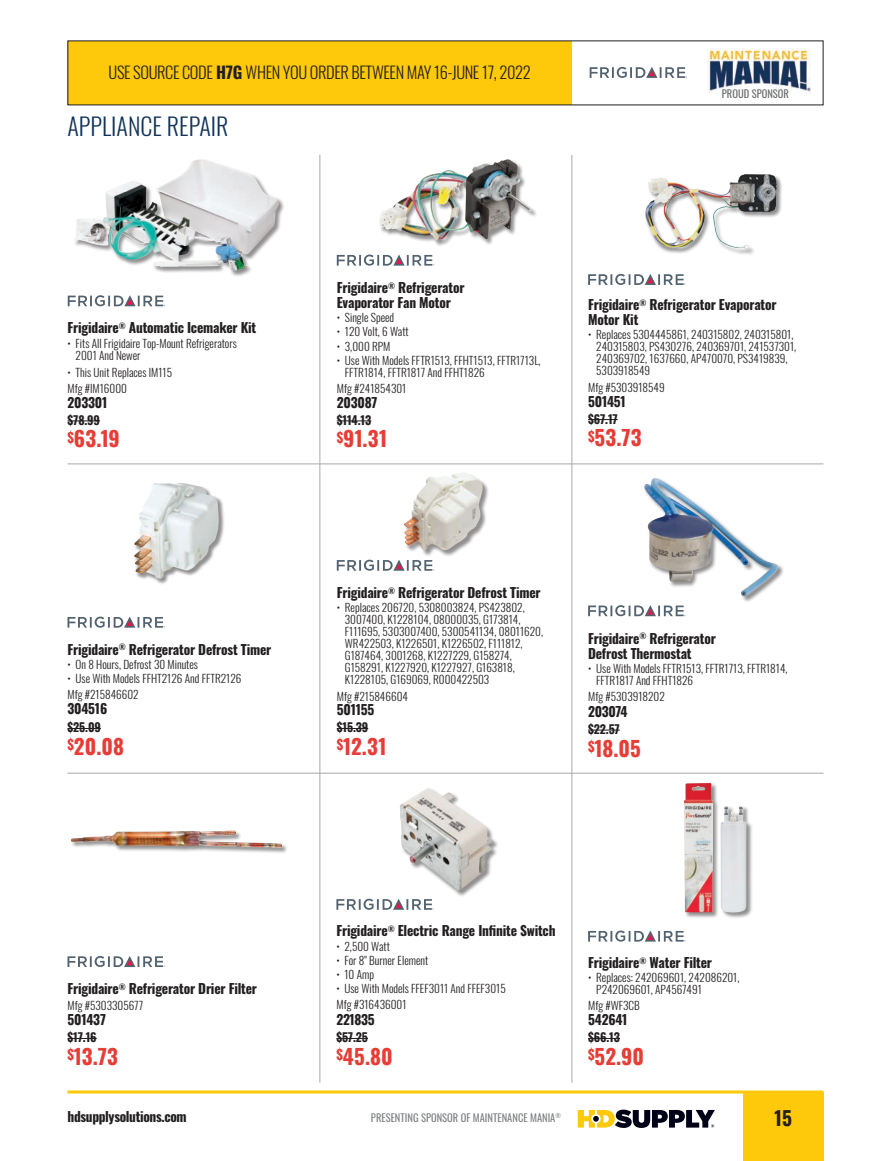
<style>
.page{position:relative;width:891px;height:1161px;background:#fff}
.page>*{position:absolute;margin:0;border:0;box-sizing:border-box;transform-origin:0 0}
.t1{font:300 24px "Oswald";color:#12345a}
.t2{font:700 21px "Oswald";letter-spacing:.005em;color:#e83c36}
.t3{font:700 19.5px "Oswald";color:#231f20}
.t4{font:300 16.5px "Oswald";letter-spacing:-.025em;color:#231f20}
.t5{font:700 13.5px/15px "Oswald";letter-spacing:-.015em;color:#231f20}
.t6{font:700 12px "Oswald";letter-spacing:-.01em;color:#231f20}
.t7{font:300 11.25px/12px "Oswald";color:#231f20}
.t8{font:10.5px "Oswald";color:#808285}
.t9{font:10.5px "Oswald";color:#6c6d70}
.s1{font-weight:700}
</style>
<div class="page">
<div style="left:68px;top:41px;width:504px;height:64px;background:#fec80b"></div>
<svg style="left:68px;top:1090px;width:756px;height:4px;background:#fed547"></svg>
<svg style="left:578px;top:1110px;width:137px;height:18px"></svg>
<img style="left:708px;top:49px;width:103px;height:44px">
<div style="left:743px;top:1092px;width:81px;height:69px;background:#fec80b"></div>
<hr style="left:67px;top:464px;width:756px;height:1px;background:#a8a9ad">
<hr style="left:67px;top:773px;width:756px;height:1px;background:#a8a9ad">
<hr style="left:320px;top:155px;width:1px;height:928px;background:#a8a9ad">
<hr style="left:572px;top:155px;width:1px;height:928px;background:#a8a9ad">
<hr style="left:68px;top:421px;width:32px;height:1px;background:#231f20">
<svg style="left:68px;top:295px;width:97px;height:11px"></svg>
<div style="left:74px;top:159px;width:211px;height:118px;background:#231f20;opacity:.5"></div>
<img style="left:74px;top:159px;width:149px;height:109px">
<div style="left:379px;top:159px;width:159px;height:88px;background:#231f20;opacity:.5"></div>
<img style="left:379px;top:159px;width:152px;height:82px">
<hr style="left:337px;top:421px;width:34px;height:1px;background:#231f20">
<svg style="left:337px;top:255px;width:97px;height:11px"></svg>
<div style="left:645px;top:174px;width:138px;height:81px;background:#231f20;opacity:.5"></div>
<img style="left:645px;top:174px;width:101px;height:75px">
<hr style="left:588px;top:419px;width:30px;height:1px;background:#231f20">
<svg style="left:588px;top:274px;width:98px;height:11px"></svg>
<div style="left:134px;top:483px;width:91px;height:101px;background:#231f20;opacity:.5"></div>
<img style="left:134px;top:483px;width:85px;height:96px">
<hr style="left:68px;top:728px;width:33px;height:1px;background:#231f20">
<svg style="left:68px;top:617px;width:97px;height:11px"></svg>
<div style="left:404px;top:473px;width:85px;height:84px;background:#231f20;opacity:.5"></div>
<img style="left:404px;top:473px;width:80px;height:78px">
<svg style="left:337px;top:560px;width:97px;height:11px"></svg>
<hr style="left:337px;top:728px;width:31px;height:1px;background:#231f20">
<div style="left:644px;top:478px;width:140px;height:125px;background:#231f20;opacity:.5"></div>
<img style="left:644px;top:478px;width:135px;height:118px">
<hr style="left:588px;top:730px;width:32px;height:1px;background:#231f20">
<svg style="left:588px;top:605px;width:98px;height:11px"></svg>
<div style="left:71px;top:830px;width:217px;height:24px;background:#231f20;opacity:.5"></div>
<img style="left:71px;top:830px;width:211px;height:18px">
<svg style="left:68px;top:1038px;width:29px;height:1px"></svg>
<svg style="left:68px;top:956px;width:97px;height:11px"></svg>
<div style="left:400px;top:788px;width:99px;height:109px;background:#231f20;opacity:.5"></div>
<img style="left:400px;top:788px;width:93px;height:103px">
<hr style="left:336px;top:1038px;width:32px;height:1px;background:#231f20">
<svg style="left:336px;top:899px;width:98px;height:11px"></svg>
<svg style="left:590px;top:67px;width:97px;height:11px"></svg>
<div style="left:684px;top:783px;width:69px;height:136px;background:#231f20;opacity:.5"></div>
<img style="left:684px;top:783px;width:62px;height:130px">
<hr style="left:588px;top:1038px;width:32px;height:1px;background:#231f20">
<svg style="left:588px;top:931px;width:98px;height:11px"></svg>
<h3 class="t4" style="left:109px;top:58px;width:424px">USE SOURCE CODE <span class="s1">H7G</span> WHEN YOU ORDER BETWEEN MAY 16-JUNE 17, 2022</h3>
<h1 class="t1" style="left:68px;top:105px;width:162px">APPLIANCE REPAIR</h1>
<p class="t9" style="left:722px;top:84px;width:69px">PROUD SPONSOR</p>
<p class="t5" style="left:68px;top:321px;width:190px">Frigidaire<sup>®</sup> Automatic Icemaker Kit</p>
<p class="t7" style="left:76px;top:336px;width:163px;text-indent:-8px">• Fits All Frigidaire Top-Mount Refrigerators<br>2001 And Newer</p>
<p class="t7" style="left:68px;top:363px;width:106px;line-height:16px">• This Unit Replaces IM115<br>Mfg #IM16000</p>
<p class="t5" style="left:68px;top:396px;width:41px">203301</p>
<p class="t6" style="left:68px;top:414px;width:34px">$78.99</p>
<h2 class="t2" style="left:68px;top:428px;width:54px"><sup>$</sup>63.19</h2>
<p class="t5" style="left:68px;top:643px;width:205px">Frigidaire<sup>®</sup> Refrigerator Defrost Timer</p>
<p class="t7" style="left:68px;top:657px;width:132px">• On 8 Hours, Defrost 30 Minutes</p>
<p class="t7" style="left:68px;top:669px;width:175px;line-height:16px">• Use With Models FFHT2126 And FFTR2126<br>Mfg #215846602</p>
<p class="t5" style="left:68px;top:702px;width:41px">304516</p>
<p class="t6" style="left:68px;top:721px;width:35px">$25.09</p>
<h2 class="t2" style="left:68px;top:735px;width:58px"><sup>$</sup>20.08</h2>
<p class="t5" style="left:337px;top:281px;width:129px">Frigidaire<sup>®</sup> Refrigerator<br>Evaporator Fan Motor</p>
<p class="t7" style="left:337px;top:310px;width:59px">• Single Speed</p>
<p class="t7" style="left:337px;top:325px;width:73px">• 120 Volt, 6 Watt</p>
<p class="t7" style="left:337px;top:339px;width:55px">• 3,000 RPM</p>
<p class="t7" style="left:345px;top:353px;width:197px;text-indent:-8px">• Use With Models FFTR1513, FFHT1513, FFTR1713L,<br>FFTR1814, FFTR1817 And FFHT1826</p>
<p class="t7" style="left:337px;top:381px;width:71px">Mfg #241854301</p>
<p class="t5" style="left:337px;top:396px;width:42px">203087</p>
<p class="t6" style="left:337px;top:414px;width:36px">$114.13</p>
<h2 class="t2" style="left:337px;top:428px;width:52px"><sup>$</sup>91.31</h2>
<p class="t5" style="left:588px;top:298px;width:190px">Frigidaire<sup>®</sup> Refrigerator Evaporator<br>Motor Kit</p>
<p class="t7" style="left:596px;top:328px;width:202px;text-indent:-8px">• Replaces 5304445861, 240315802, 240315801, 240315803, PS430276, 240369701, 241537301, 240369702, 1637660, AP470070, PS3419839, 5303918549</p>
<p class="t7" style="left:588px;top:380px;width:78px">Mfg #5303918549</p>
<p class="t5" style="left:588px;top:394px;width:39px">501451</p>
<p class="t6" style="left:588px;top:412px;width:31px">$67.17</p>
<h2 class="t2" style="left:588px;top:427px;width:55px"><sup>$</sup>53.73</h2>
<p class="t5" style="left:337px;top:586px;width:205px">Frigidaire<sup>®</sup> Refrigerator Defrost Timer</p>
<p class="t7" style="left:345px;top:601px;width:200px;text-indent:-8px">• Replaces 206720, 5308003824, PS423802, 3007400, K1228104, 08000035, G173814, F111695, 5303007400, 5300541134, 08011620, WR422503, K1226501, K1226502, F111812, G187464, 3001268, K1227229, G158274, G158291, K1227920, K1227927, G163818, K1228105, G169069, R000422503</p>
<p class="t7" style="left:337px;top:689px;width:73px">Mfg #215846604</p>
<p class="t5" style="left:337px;top:703px;width:39px">501155</p>
<p class="t6" style="left:337px;top:721px;width:33px">$15.39</p>
<h2 class="t2" style="left:337px;top:735px;width:51px"><sup>$</sup>12.31</h2>
<p class="t5" style="left:588px;top:631px;width:129px">Frigidaire<sup>®</sup> Refrigerator<br>Defrost Thermostat</p>
<p class="t7" style="left:596px;top:661px;width:193px;text-indent:-8px">• Use With Models FFTR1513, FFTR1713, FFTR1814,<br>FFTR1817 And FFHT1826</p>
<p class="t7" style="left:588px;top:689px;width:78px">Mfg #5303918202</p>
<p class="t5" style="left:588px;top:705px;width:41px">203074</p>
<p class="t6" style="left:588px;top:723px;width:33px">$22.57</p>
<h2 class="t2" style="left:588px;top:737px;width:54px"><sup>$</sup>18.05</h2>
<p class="t5" style="left:68px;top:982px;width:191px">Frigidaire<sup>®</sup> Refrigerator Drier Filter</p>
<p class="t7" style="left:68px;top:999px;width:77px">Mfg #5303305677</p>
<p class="t5" style="left:68px;top:1013px;width:40px">501437</p>
<p class="t6" style="left:68px;top:1031px;width:31px">$17.16</p>
<h2 class="t2" style="left:68px;top:1045px;width:52px"><sup>$</sup>13.73</h2>
<p class="t5" style="left:336px;top:924px;width:221px">Frigidaire<sup>®</sup> Electric Range Infinite Switch</p>
<p class="t7" style="left:336px;top:939px;width:55px">• 2,500 Watt</p>
<p class="t7" style="left:336px;top:953px;width:93px">• For 8" Burner Element</p>
<p class="t7" style="left:336px;top:967px;width:39px">• 10 Amp</p>
<p class="t7" style="left:336px;top:979px;width:171px;line-height:16px">• Use With Models FFEF3011 And FFEF3015<br>Mfg #316436001</p>
<p class="t5" style="left:336px;top:1013px;width:40px">221835</p>
<p class="t6" style="left:336px;top:1031px;width:33px">$57.25</p>
<h2 class="t2" style="left:336px;top:1045px;width:58px"><sup>$</sup>45.80</h2>
<p class="t5" style="left:68px;top:1109px;width:121px">hdsupplysolutions.com</p>
<p class="t8" style="left:371px;top:1108px;width:191px">PRESENTING SPONSOR OF MAINTENANCE MANIA<sup>®</sup></p>
<p class="t5" style="left:588px;top:956px;width:126px">Frigidaire<sup>®</sup> Water Filter</p>
<p class="t7" style="left:596px;top:970px;width:145px;text-indent:-8px">• Replaces: 242069601, 242086201,<br>P242069601, AP4567491</p>
<p class="t7" style="left:588px;top:999px;width:53px">Mfg #WF3CB</p>
<p class="t5" style="left:588px;top:1013px;width:41px">542641</p>
<p class="t6" style="left:588px;top:1031px;width:33px">$66.13</p>
<h2 class="t2" style="left:588px;top:1045px;width:57px"><sup>$</sup>52.90</h2>
<h3 class="t3" style="left:775px;top:1108px;width:19px">15</h3>
</div>
